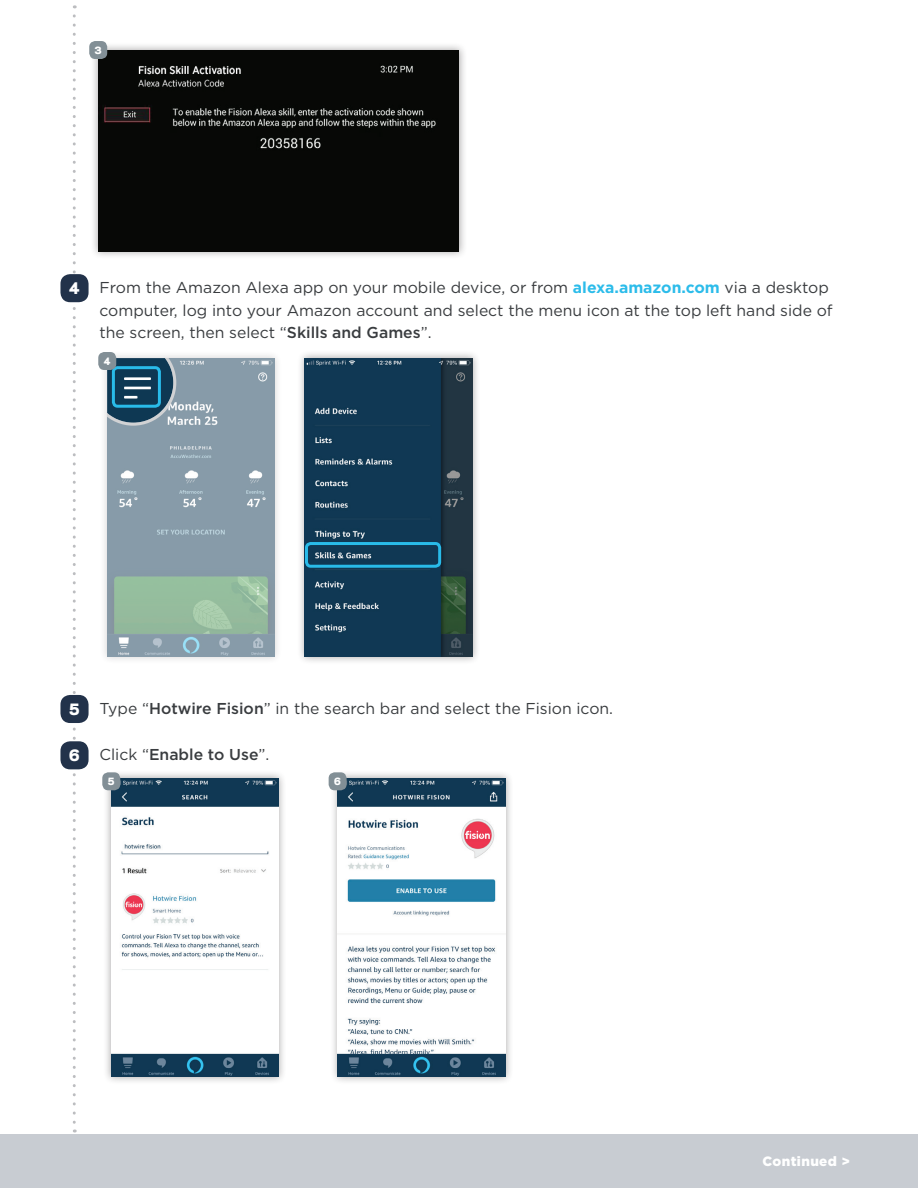
<style>
.page{position:relative;width:918px;height:1188px;background:#fff}
.page>*{position:absolute;margin:0;border:0;box-sizing:border-box;transform-origin:0 0}
.t1{font:15.75px/22.5px "Gotham";color:#393c3f}
.t2{font:500 15.75px "Gotham";color:#393c3f}
.t3{font:800 15px "Galaxie Polaris";color:#fff}
.t4{font:900 13.5px "Gotham";letter-spacing:.03em;color:#fff}
.t5{font:800 9.6px "Galaxie Polaris";color:#fff}
.s1{font-weight:700;color:#2cbcea}
.s2{font-weight:500}
.s3{font-weight:400}
</style>
<div class="page">
<svg style="left:73px;top:16px;width:3px;height:1116px"></svg>
<div style="left:60px;top:274px;width:29px;height:28px;background:#22324a;border-radius:10px"></div>
<div style="left:297px;top:350px;width:184px;height:315px;background:#231f20;opacity:.4"></div>
<img style="left:305px;top:358px;width:168px;height:298px">
<div style="left:99px;top:350px;width:184px;height:315px;background:#231f20;opacity:.4"></div>
<img style="left:107px;top:358px;width:168px;height:298px">
<div style="left:0;top:1134px;width:918px;height:54px;background:#c8ccd2"></div>
<div style="left:305px;top:542px;width:136px;height:26px;border:3px solid #29bbe9;border-radius:4px"></div>
<div style="left:90px;top:42px;width:377px;height:218px;background:#231f20;opacity:.4"></div>
<img style="left:98px;top:50px;width:361px;height:201px">
<div style="left:89px;top:41px;width:18px;height:18px;background:#828f96;border-radius:6px"></div>
<div style="left:60px;top:695px;width:29px;height:28px;background:#22324a;border-radius:10px"></div>
<svg style="left:107px;top:358px;width:69px;height:68px;background:#3e5f74"></svg>
<div style="left:112px;top:366px;width:49px;height:42px;border:3px solid #29bbe9;border-radius:4px"></div>
<div style="left:60px;top:741px;width:29px;height:28px;background:#22324a;border-radius:10px"></div>
<div style="left:329px;top:770px;width:184px;height:315px;background:#231f20;opacity:.4"></div>
<img style="left:338px;top:779px;width:167px;height:298px">
<div style="left:98px;top:352px;width:18px;height:18px;background:#828f96;border-radius:6px"></div>
<div style="left:103px;top:770px;width:184px;height:315px;background:#231f20;opacity:.4"></div>
<img style="left:111px;top:779px;width:168px;height:298px">
<div style="left:102px;top:772px;width:18px;height:18px;background:#828f96;border-radius:6px"></div>
<div style="left:329px;top:772px;width:18px;height:18px;background:#828f96;border-radius:6px"></div>
<p class="t5" style="left:95px;top:42px;width:8px">3</p>
<p class="t3" style="left:69px;top:276px;width:12px">4</p>
<p class="t1" style="left:99px;top:276px;width:735px">From the Amazon Alexa app on your mobile device, or from <span class="s1">alexa.amazon.com</span> via a desktop computer, log into your Amazon account and select the menu icon at the top left hand side of the screen, then select “<span class="s2">Skills and Games</span>”.</p>
<p class="t5" style="left:104px;top:353px;width:8px">4</p>
<p class="t3" style="left:69px;top:697px;width:12px">5</p>
<p class="t1" style="left:99px;top:697px;width:515px">Type “<span class="s2">Hotwire Fision</span>” in the search bar and select the Fision icon.</p>
<p class="t3" style="left:69px;top:743px;width:12px">6</p>
<p class="t2" style="left:99px;top:746px;width:171px"><span class="s3">Click “</span>Enable to Use<span class="s3">”.</span></p>
<p class="t5" style="left:108px;top:773px;width:8px">5</p>
<p class="t5" style="left:334px;top:773px;width:8px">6</p>
<p class="t4" style="left:762px;top:1153px;width:89px">Continued &gt;</p>
</div>
